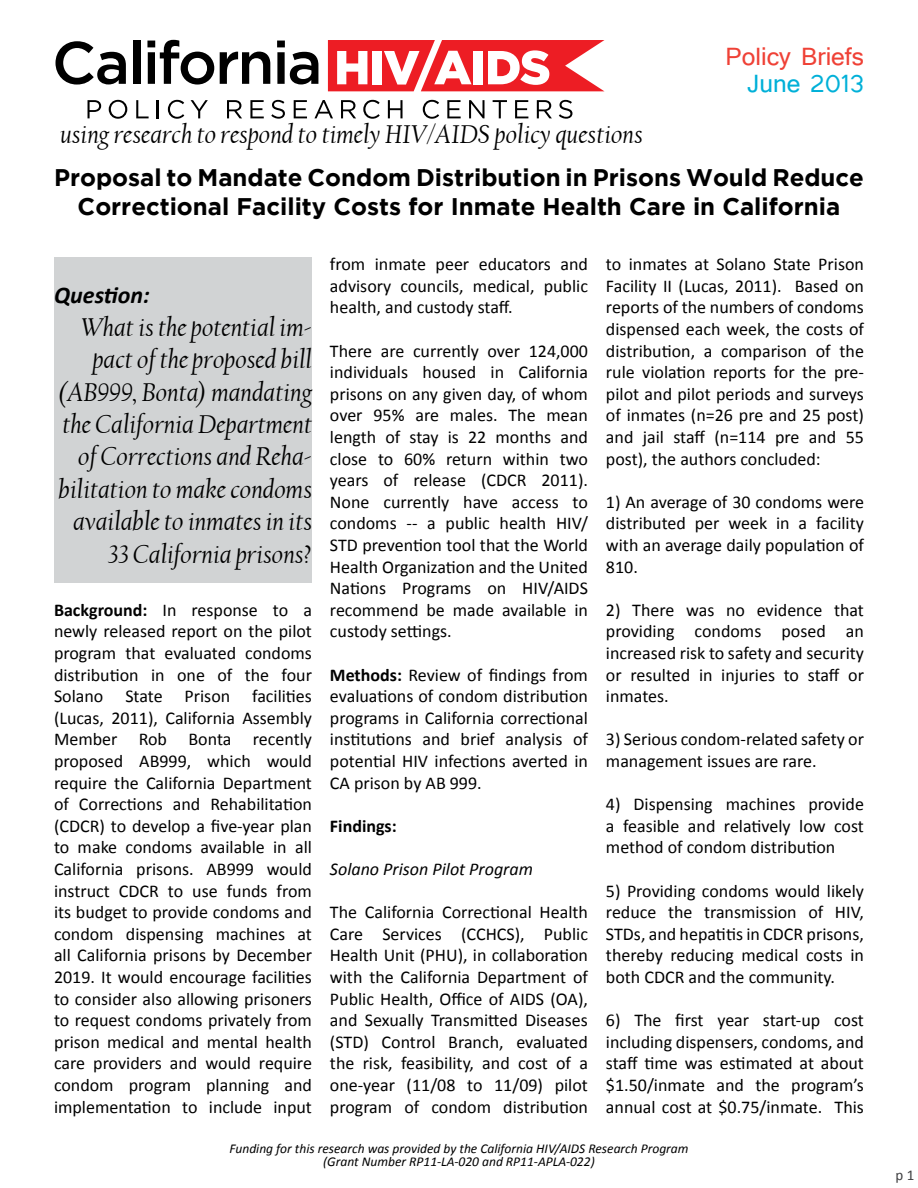
<style>
.page{position:relative;width:918px;height:1188px;background:#fff}
.page>*{position:absolute;margin:0;border:0;box-sizing:border-box;transform-origin:0 0}
.t1{font:31.5px "Tunga";color:#ef4136}
.t2{font:31.5px "Tunga";color:#00b0d8}
.t3{font:italic 27px/32.4px "Californian FB";color:#000;text-align:right}
.t4{font:700 24px/28.8px "Gotham";color:#000;text-align:center}
.t5{font:italic 700 24px "Calibri";color:#000}
.t6{font:18px/21.6px "Calibri";color:#000;text-align:justify}
.t7{font:italic 18px "Calibri";color:#000}
.t8{font:700 18px "Calibri";color:#000}
.t9{font:15px "Calibri";color:#404042}
.t10{font:italic 13.5px/13.5px "Calibri";color:#000;text-align:center}
.s1{font-weight:700}
</style>
<div class="page">
<svg style="left:88px;top:100px;width:13px;height:18px"></svg>
<svg style="left:109px;top:100px;width:18px;height:19px"></svg>
<svg style="left:136px;top:100px;width:13px;height:18px"></svg>
<svg style="left:157px;top:100px;width:2px;height:18px"></svg>
<svg style="left:168px;top:100px;width:16px;height:19px"></svg>
<svg style="left:191px;top:100px;width:17px;height:18px"></svg>
<svg style="left:227px;top:100px;width:15px;height:18px"></svg>
<svg style="left:250px;top:100px;width:14px;height:18px"></svg>
<svg style="left:271px;top:100px;width:14px;height:19px"></svg>
<svg style="left:294px;top:100px;width:13px;height:18px"></svg>
<svg style="left:314px;top:100px;width:19px;height:18px"></svg>
<svg style="left:341px;top:100px;width:15px;height:18px"></svg>
<svg style="left:363px;top:100px;width:17px;height:19px"></svg>
<svg style="left:388px;top:100px;width:15px;height:18px"></svg>
<svg style="left:423px;top:100px;width:16px;height:19px"></svg>
<svg style="left:447px;top:100px;width:14px;height:18px"></svg>
<svg style="left:469px;top:100px;width:16px;height:18px"></svg>
<svg style="left:493px;top:100px;width:14px;height:18px"></svg>
<svg style="left:515px;top:100px;width:13px;height:18px"></svg>
<svg style="left:537px;top:100px;width:15px;height:18px"></svg>
<svg style="left:559px;top:100px;width:13px;height:19px"></svg>
<svg style="left:55px;top:41px;width:71px;height:44px"></svg>
<div style="left:133px;top:40px;width:7px;height:44px;background:#000"></div>
<svg style="left:147px;top:40px;width:67px;height:45px"></svg>
<svg style="left:220px;top:51px;width:50px;height:33px"></svg>
<svg style="left:277px;top:41px;width:41px;height:43px"></svg>
<svg style="left:328px;top:40px;width:277px;height:51px"></svg>
<div style="left:54px;top:257px;width:258px;height:326px;background:#d1d3d4"></div>
<h2 class="t3" style="left:60px;top:118px;width:584px">using research to respond to timely HIV/AIDS policy questions</h2>
<h1 class="t1" style="left:725px;top:36px;width:140px">Policy Briefs</h1>
<h1 class="t2" style="left:747px;top:63px;width:118px">June 2013</h1>
<h3 class="t4" style="left:54px;top:162px;width:812px">Proposal to Mandate Condom Distribution in Prisons Would Reduce<br>Correctional Facility Costs for Inmate Health Care in California</h3>
<h3 class="t5" style="left:54px;top:280px;width:97px">Question:</h3>
<h2 class="t3" style="left:59px;top:311px;width:255px">What is the potential im&shy;pact of the proposed bill (AB999, Bonta) mandating the California Department of Corrections and Reha&shy;bilitation to make condoms available to inmates in its<br>33 California prisons?</h2>
<p class="t6" style="left:54px;top:599px;width:260px"><span class="s1">Background:</span> In response to a newly released report on the pilot program that evaluated condoms distribution in one of the four Solano State Prison facilities (Lucas, 2011), California Assembly Member Rob Bonta recently proposed AB999, which would require the California Department of Corrections and Rehabilitation (CDCR) to develop a five-year plan to make condoms available in all California prisons. AB999 would instruct CDCR to use funds from its budget to provide condoms and condom dispensing machines at all California prisons by December 2019. It would encourage facilities to consider also allowing prisoners to request condoms privately from prison medical and mental health care providers and would require condom program planning and implementation to include input</p>
<p class="t6" style="left:330px;top:253px;width:259px">from inmate peer educators and advisory councils, medical, public health, and custody staff.</p>
<p class="t6" style="left:330px;top:340px;width:260px">There are currently over 124,000 individuals housed in California prisons on any given day, of whom over 95% are males. The mean length of stay is 22 months and close to 60% return within two years of release (CDCR 2011).<br>None currently have access to condoms -- a public health HIV/ STD prevention tool that the World Health Organization and the United Nations Programs on HIV/AIDS recommend be made available in custody settings.</p>
<p class="t6" style="left:330px;top:664px;width:260px"><span class="s1">Methods:</span> Review of findings from evaluations of condom distribution programs in California correctional institutions and brief analysis of potential HIV infections averted in CA prison by AB 999.</p>
<p class="t8" style="left:330px;top:814px;width:68px">Findings:</p>
<p class="t7" style="left:330px;top:857px;width:204px">Solano Prison Pilot Program</p>
<p class="t6" style="left:330px;top:901px;width:260px">The California Correctional Health Care Services (CCHCS), Public Health Unit (PHU), in collaboration with the California Department of Public Health, Office of AIDS (OA), and Sexually Transmitted Diseases (STD) Control Branch, evaluated the risk, feasibility, and cost of a one-year (11/08 to 11/09) pilot program of condom distribution</p>
<p class="t6" style="left:606px;top:253px;width:260px">to inmates at Solano State Prison Facility II (Lucas, 2011). Based on reports of the numbers of condoms dispensed each week, the costs of distribution, a comparison of the rule violation reports for the pre&shy;pilot and pilot periods and surveys of inmates (n=26 pre and 25 post) and jail staff (n=114 pre and 55 post), the authors concluded:</p>
<p class="t6" style="left:606px;top:491px;width:260px">1) An average of 30 condoms were distributed per week in a facility with an average daily population of 810.</p>
<p class="t6" style="left:606px;top:599px;width:260px">2) There was no evidence that providing condoms posed an increased risk to safety and security or resulted in injuries to staff or inmates.</p>
<p class="t6" style="left:606px;top:729px;width:259px">3) Serious condom-related safety or management issues are rare.</p>
<p class="t6" style="left:606px;top:793px;width:260px">4) Dispensing machines provide a feasible and relatively low cost method of condom distribution</p>
<p class="t6" style="left:606px;top:880px;width:260px">5) Providing condoms would likely reduce the transmission of HIV, STDs, and hepatitis in CDCR prisons, thereby reducing medical costs in both CDCR and the community.</p>
<p class="t6" style="left:606px;top:1009px;width:260px">6) The first year start-up cost including dispensers, condoms, and staff time was estimated at about $1.50/inmate and the program’s annual cost at $0.75/inmate. This</p>
<p class="t10" style="left:229px;top:1141px;width:461px">Funding for this research was provided by the California HIV/AIDS Research Program (Grant Number RP11-LA-020 and RP11-APLA-022)</p>
<p class="t9" style="left:896px;top:1165px;width:20px">p 1</p>
</div>
